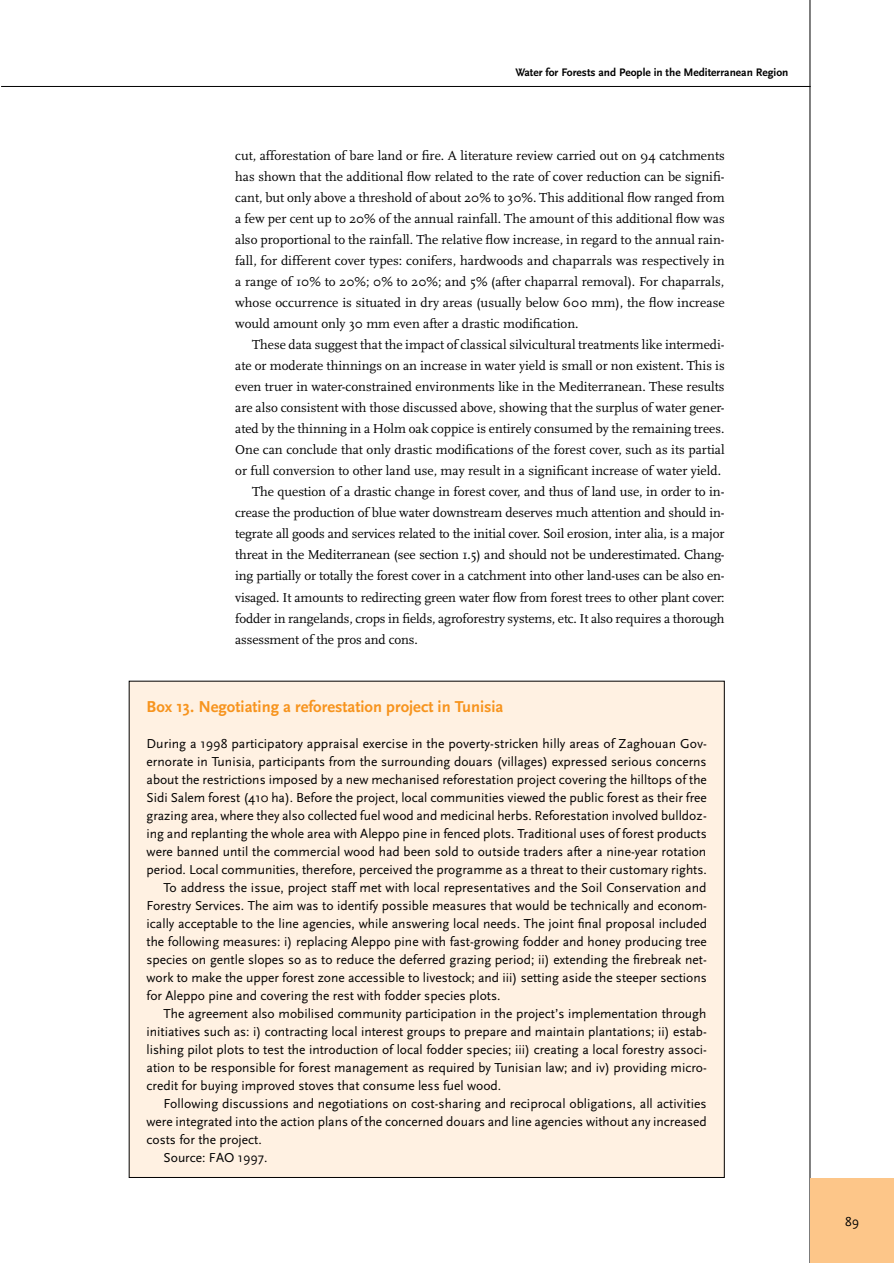
<style>
.page{position:relative;width:894px;height:1263px;background:#fff}
.page>*{position:absolute;margin:0;border:0;box-sizing:border-box;transform-origin:0 0}
.Laatikko_otsikko{font:700 16.5px "Scala Sans";color:#f7941e}
.Laatikko_leipis{font:13.5px/18px "Scala Sans";color:#000;text-align:justify}
.leipä{font:13.5px/21px "Scala";letter-spacing:-.005em;color:#000;text-align:justify}
.leipä_ei_1_rivin_sis{font:13.5px/21px "Scala";color:#000;text-align:justify}
.t1{font:700 11.4px "Scala Sans";color:#000}
</style>
<div class="page">
<hr style="left:1px;top:86px;width:809px;height:1px;background:#000">
<hr style="left:809px;top:0;width:1px;height:1262px;background:#000">
<div style="left:809px;top:1177px;width:84px;height:85px;background:#fdc689"></div>
<div style="left:129px;top:681px;width:595px;height:496px;background:#fff1e2"></div>
<p class="t1" style="left:515px;top:66px;width:274px">Water for Forests and People in the Mediterranean Region</p>
<p class="leipä_ei_1_rivin_sis" style="left:235px;top:145px;width:491px">cut, afforestation of bare land or fire. A literature review carried out on 94 catchments has shown that the additional flow related to the rate of cover reduction can be signifi&shy;cant, but only above a threshold of about 20% to 30%. This additional flow ranged from a few per cent up to 20% of the annual rainfall. The amount of this additional flow was also proportional to the rainfall. The relative flow increase, in regard to the annual rain&shy;fall, for different cover types: conifers, hardwoods and chaparrals was respectively in a range of 10% to 20%; 0% to 20%; and 5% (after chaparral removal). For chaparrals, whose occurrence is situated in dry areas (usually below 600 mm), the flow increase would amount only 30 mm even after a drastic modification.</p>
<p class="leipä" style="left:235px;top:334px;width:491px;text-indent:17px">These data suggest that the impact of classical silvicultural treatments like intermedi&shy;ate or moderate thinnings on an increase in water yield is small or non existent. This is even truer in water-constrained environments like in the Mediterranean. These results are also consistent with those discussed above, showing that the surplus of water gener&shy;ated by the thinning in a Holm oak coppice is entirely consumed by the remaining trees.<br>One can conclude that only drastic modifications of the forest cover, such as its partial or full conversion to other land use, may result in a significant increase of water yield.</p>
<p class="leipä" style="left:235px;top:481px;width:490px;text-indent:17px">The question of a drastic change in forest cover, and thus of land use, in order to in&shy;crease the production of blue water downstream deserves much attention and should in&shy;tegrate all goods and services related to the initial cover. Soil erosion, inter alia, is a major threat in the Mediterranean (see section 1.5) and should not be underestimated. Chang&shy;ing partially or totally the forest cover in a catchment into other land-uses can be also en&shy;visaged. It amounts to redirecting green water flow from forest trees to other plant cover: fodder in rangelands, crops in fields, agroforestry systems, etc. It also requires a thorough assessment of the pros and cons.</p>
<p class="Laatikko_otsikko" style="left:146px;top:697px;width:358px">Box 13. Negotiating a reforestation project in Tunisia</p>
<p class="Laatikko_leipis" style="left:146px;top:734px;width:561px">During a 1998 participatory appraisal exercise in the poverty-stricken hilly areas of Zaghouan Gov&shy;ernorate in Tunisia, participants from the surrounding douars (villages) expressed serious concerns about the restrictions imposed by a new mechanised reforestation project covering the hilltops of the Sidi Salem forest (410 ha). Before the project, local communities viewed the public forest as their free grazing area, where they also collected fuel wood and medicinal herbs. Reforestation involved bulldoz&shy;ing and replanting the whole area with Aleppo pine in fenced plots. Traditional uses of forest products were banned until the commercial wood had been sold to outside traders after a nine-year rotation period. Local communities, therefore, perceived the programme as a threat to their customary rights.</p>
<p class="Laatikko_leipis" style="left:146px;top:878px;width:562px;text-indent:17px">To address the issue, project staff met with local representatives and the Soil Conservation and Forestry Services. The aim was to identify possible measures that would be technically and econom&shy;ically acceptable to the line agencies, while answering local needs. The joint final proposal included the following measures: i) replacing Aleppo pine with fast-growing fodder and honey producing tree species on gentle slopes so as to reduce the deferred grazing period; ii) extending the firebreak net&shy;work to make the upper forest zone accessible to livestock; and iii) setting aside the steeper sections for Aleppo pine and covering the rest with fodder species plots.</p>
<p class="Laatikko_leipis" style="left:146px;top:1004px;width:561px;text-indent:17px">The agreement also mobilised community participation in the project’s implementation through initiatives such as: i) contracting local interest groups to prepare and maintain plantations; ii) estab&shy;lishing pilot plots to test the introduction of local fodder species; iii) creating a local forestry associ&shy;ation to be responsible for forest management as required by Tunisian law; and iv) providing micro&shy;credit for buying improved stoves that consume less fuel wood.</p>
<p class="Laatikko_leipis" style="left:146px;top:1094px;width:561px;text-indent:17px">Following discussions and negotiations on cost-sharing and reciprocal obligations, all activities were integrated into the action plans of the concerned douars and line agencies without any increased costs for the project.</p>
<p class="Laatikko_leipis" style="left:163px;top:1148px;width:105px">Source: FAO 1997.</p>
<p class="Laatikko_leipis" style="left:844px;top:1212px;width:16px">89</p>
</div>
